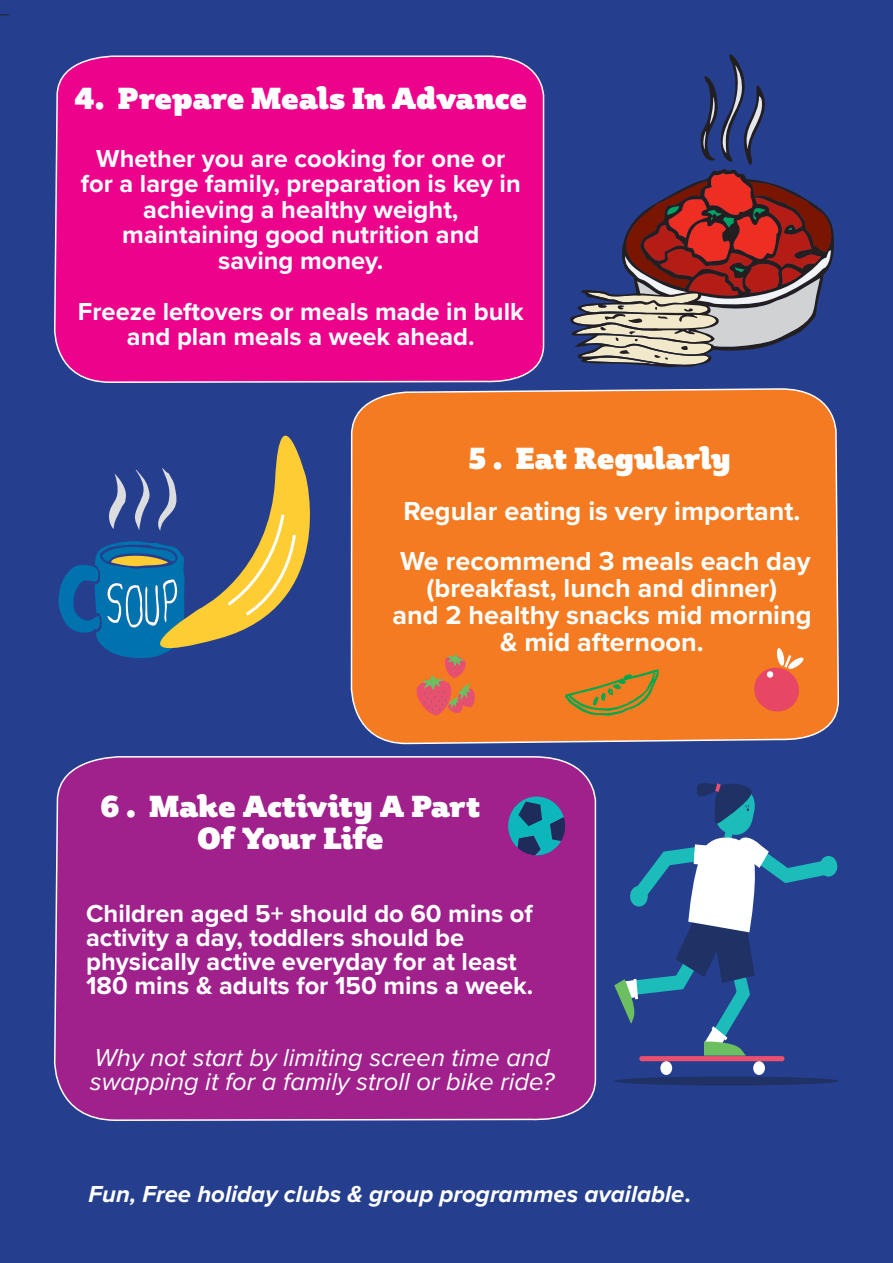
<style>
.page{position:relative;width:893px;height:1263px;background:#253f8e}
.page>*{position:absolute;margin:0;border:0;box-sizing:border-box;transform-origin:0 0}
.t1{font:30px/31.5px "Plume Ad";color:#fff;text-align:center}
.t2{font:700 27px/27px "Proxima Nova";color:#fff;text-align:center}
.t3{font:700 25.5px/25.5px "Proxima Nova";color:#fff;text-align:center}
.t4{font:italic 25.5px/24px "Proxima Nova";color:#fff}
.t5{font:italic 700 24px "Proxima Nova";color:#fff}
.t6{font:18px "Minion Pro";color:#231f20}
.s1{font-style:normal}
</style>
<div class="page">
<div style="left:54px;top:55px;width:489px;height:328px;background:#ed028c"></div>
<svg style="left:350px;top:87px;width:489px;height:999px"></svg>
<div style="left:54px;top:755px;width:543px;height:366px;background:#a0218c"></div>
<div style="left:614px;top:1076px;width:225px;height:9px;background:#203166;border-radius:50%"></div>
<div style="left:639px;top:1056px;width:145px;height:5px;background:#e94f6f;border-radius:2px"></div>
<div style="left:660px;top:1061px;width:12px;height:14px;background:#fff;border-radius:50%"></div>
<div style="left:753px;top:1061px;width:12px;height:14px;background:#fff;border-radius:50%"></div>
<svg style="left:614px;top:781px;width:224px;height:274px"></svg>
<svg style="left:508px;top:797px;width:57px;height:58px;background:#306e95"></svg>
<svg style="left:58px;top:551px;width:41px;height:91px"></svg>
<svg style="left:99px;top:435px;width:211px;height:223px"></svg>
<svg style="left:225px;top:511px;width:73px;height:106px"></svg>
<svg style="left:415px;top:654px;width:60px;height:62px;background:#e27043"></svg>
<svg style="left:751px;top:648px;width:53px;height:66px;background:#ef6d4d"></svg>
<svg style="left:568px;top:54px;width:267px;height:313px"></svg>
<svg style="left:565px;top:669px;width:94px;height:47px;background:#c48329"></svg>
<p class="t6" style="left:0;top:-5px;width:10px">_</p>
<p class="t1" style="left:74px;top:82px;width:455px">4. Prepare Meals In Advance</p>
<p class="t3" style="left:81px;top:147px;width:441px">Whether you are cooking for one or for a large family, preparation is key in achieving a healthy weight, maintaining good nutrition and<br>saving money.</p>
<p class="t3" style="left:78px;top:300px;width:447px">Freeze leftovers or meals made in bulk and plan meals a week ahead.</p>
<p class="t1" style="left:469px;top:442px;width:263px">5 . Eat Regularly</p>
<p class="t2" style="left:403px;top:499px;width:399px">Regular eating is very important.</p>
<p class="t2" style="left:400px;top:548px;width:412px">We recommend 3 meals each day (breakfast, lunch and dinner)</p>
<p class="t2" style="left:392px;top:602px;width:421px">and 2 healthy snacks mid morning &amp; mid afternoon.</p>
<p class="t1" style="left:100px;top:790px;width:382px">6 . Make Activity A Part<br>Of Your Life</p>
<p class="t3" style="left:86px;top:902px;width:449px;line-height:24px;text-align:left">Children aged 5+ should do 60 mins of activity a day, toddlers should be physically active everyday for at least 180 mins &amp; adults for 150 mins a week.</p>
<p class="t4" style="left:90px;top:1045px;width:466px">Why not start by limiting screen time and swapping it for a family stroll or bike ride?</p>
<p class="t5" style="left:89px;top:1179px;width:604px">Fun, Free holiday clubs &amp; group programmes available<span class="s1">.</span></p>
</div>
